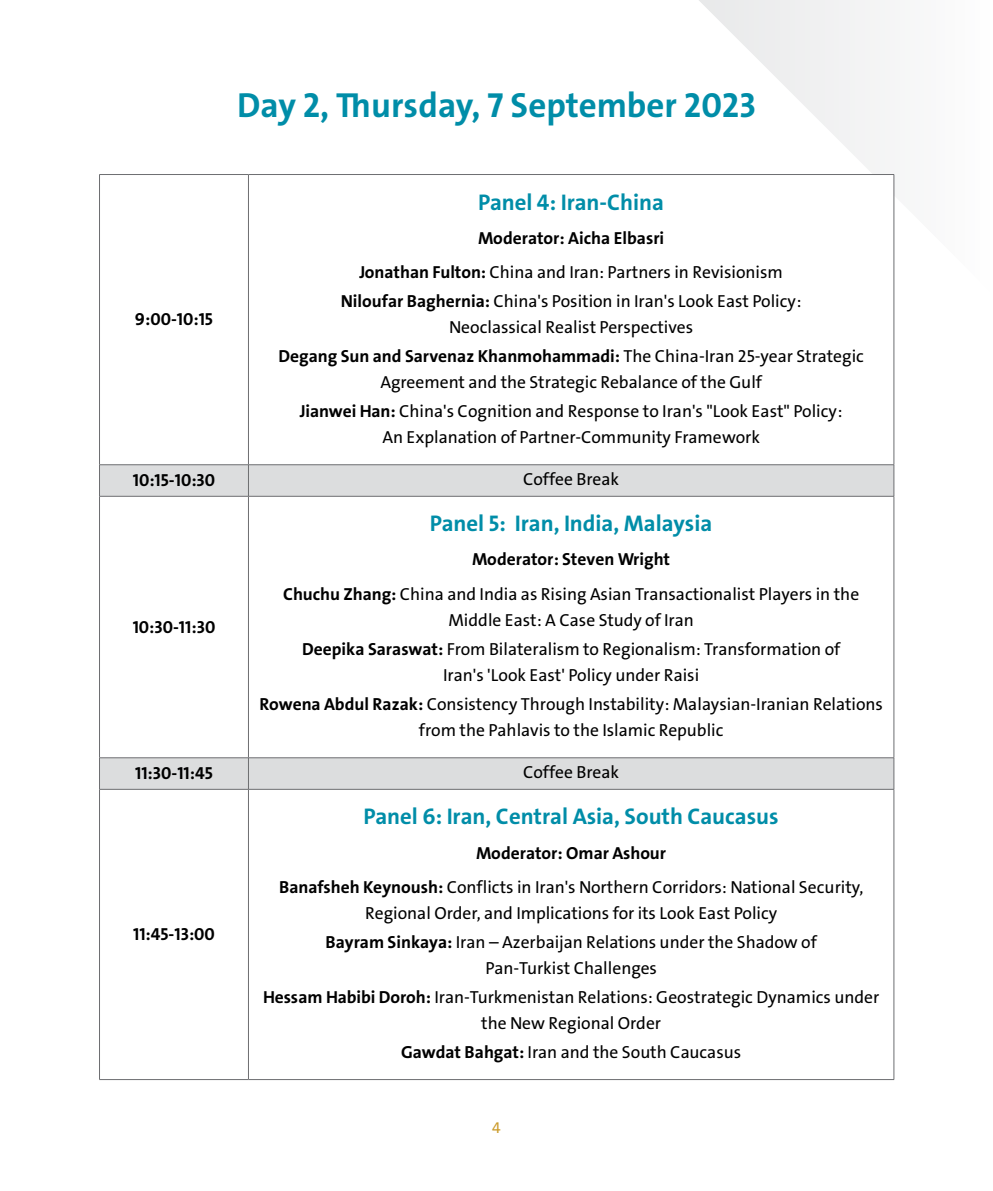
<style>
.page{position:relative;width:993px;height:1191px;background:#fff}
.page>*{position:absolute;margin:0;border:0;box-sizing:border-box;transform-origin:0 0}
.t1{font:700 35px "Bahij The Sans Arabic";color:#008da8}
.t2{font:700 22.75px "Bahij The Sans Arabic";color:#008da8}
.t3{font:17.5px/28.7px "Bahij The Sans Arabic";color:#000;text-align:center}
.t4{font:700 17.5px/34.5px "Bahij The Sans Arabic";color:#000;text-align:center}
.t5{font:15.75px "Bahij The Sans Arabic";color:#cb9b2a}
.s1{font-weight:400}
.s2{font-weight:700}
</style>
<div class="page">
<svg style="left:699px;top:0;width:196px;height:294px"></svg>
<svg style="left:699px;top:175px;width:194px;height:119px"></svg>
<svg style="left:100px;top:465px;width:793px;height:324px"></svg>
<hr style="left:99px;top:174px;width:149px;height:1px;background:#6d6e71">
<hr style="left:99px;top:175px;width:1px;height:289px;background:#6d6e71">
<hr style="left:248px;top:174px;width:645px;height:1px;background:#6d6e71">
<hr style="left:248px;top:175px;width:1px;height:289px;background:#6d6e71">
<hr style="left:893px;top:175px;width:1px;height:289px;background:#6d6e71">
<hr style="left:99px;top:464px;width:149px;height:1px;background:#6d6e71">
<hr style="left:99px;top:465px;width:1px;height:31px;background:#6d6e71">
<hr style="left:248px;top:464px;width:645px;height:1px;background:#6d6e71">
<hr style="left:248px;top:465px;width:1px;height:31px;background:#6d6e71">
<hr style="left:893px;top:465px;width:1px;height:31px;background:#6d6e71">
<hr style="left:99px;top:496px;width:149px;height:1px;background:#6d6e71">
<hr style="left:99px;top:496px;width:1px;height:261px;background:#6d6e71">
<hr style="left:248px;top:496px;width:645px;height:1px;background:#6d6e71">
<hr style="left:248px;top:496px;width:1px;height:261px;background:#6d6e71">
<hr style="left:893px;top:496px;width:1px;height:261px;background:#6d6e71">
<hr style="left:99px;top:757px;width:149px;height:1px;background:#6d6e71">
<hr style="left:99px;top:758px;width:1px;height:31px;background:#6d6e71">
<hr style="left:248px;top:757px;width:645px;height:1px;background:#6d6e71">
<hr style="left:248px;top:758px;width:1px;height:31px;background:#6d6e71">
<hr style="left:893px;top:758px;width:1px;height:31px;background:#6d6e71">
<hr style="left:99px;top:789px;width:149px;height:1px;background:#6d6e71">
<hr style="left:99px;top:789px;width:1px;height:290px;background:#6d6e71">
<hr style="left:248px;top:789px;width:645px;height:1px;background:#6d6e71">
<hr style="left:248px;top:789px;width:1px;height:290px;background:#6d6e71">
<hr style="left:893px;top:789px;width:1px;height:290px;background:#6d6e71">
<hr style="left:99px;top:1079px;width:149px;height:1px;background:#6d6e71">
<hr style="left:248px;top:1079px;width:645px;height:1px;background:#6d6e71">
<p class="t4" style="left:135px;top:302px;width:79px">9:00-10:15</p>
<h1 class="t1" style="left:237px;top:85px;width:520px">Day 2, Thursday, 7 September 2023</h1>
<h2 class="t2" style="left:478px;top:188px;width:187px">Panel 4: Iran-China</h2>
<p class="t4" style="left:359px;top:220px;width:425px">Moderator: Aicha Elbasri<br>Jonathan Fulton: <span class="s1">China and Iran: Partners in Revisionism</span></p>
<p class="t3" style="left:341px;top:288px;width:462px;line-height:26.2px"><span class="s2">Niloufar Baghernia:</span> China's Position in Iran's Look East Policy:<br>Neoclassical Realist Perspectives</p>
<p class="t3" style="left:278px;top:343px;width:586px;line-height:26.2px"><span class="s2">Degang Sun and Sarvenaz Khanmohammadi:</span> The China-Iran 25-year Strategic<br>Agreement and the Strategic Rebalance of the Gulf</p>
<p class="t3" style="left:300px;top:398px;width:544px;line-height:26.2px"><span class="s2">Jianwei Han:</span> China's Cognition and Response to Iran's "Look East" Policy:<br>An Explanation of Partner-Community Framework</p>
<p class="t4" style="left:133px;top:463px;width:84px">10:15-10:30</p>
<p class="t3" style="left:523px;top:464px;width:98px">Coffee Break</p>
<p class="t4" style="left:133px;top:609px;width:84px">10:30-11:30</p>
<h2 class="t2" style="left:430px;top:510px;width:284px">Panel 5: Iran, India, Malaysia</h2>
<p class="t3" style="left:283px;top:542px;width:577px;line-height:34.5px"><span class="s2">Moderator: Steven Wright<br>Chuchu Zhang:</span> China and India as Rising Asian Transactionalist Players in the</p>
<p class="t3" style="left:302px;top:606px;width:539px">Middle East: A Case Study of Iran<br><span class="s2">Deepika Saraswat:</span> From Bilateralism to Regionalism: Transformation of</p>
<p class="t3" style="left:259px;top:661px;width:625px">Iran's 'Look East' Policy under Raisi<br><span class="s2">Rowena Abdul Razak:</span> Consistency Through Instability: Malaysian-Iranian Relations</p>
<p class="t3" style="left:419px;top:716px;width:306px">from the Pahlavis to the Islamic Republic</p>
<p class="t4" style="left:135px;top:756px;width:79px">11:30-11:45</p>
<p class="t3" style="left:523px;top:757px;width:98px">Coffee Break</p>
<p class="t4" style="left:133px;top:917px;width:83px">11:45-13:00</p>
<h2 class="t2" style="left:363px;top:803px;width:416px">Panel 6: Iran, Central Asia, South Caucasus</h2>
<p class="t3" style="left:279px;top:835px;width:585px;line-height:34.5px"><span class="s2">Moderator: Omar Ashour<br>Banafsheh Keynoush:</span> Conflicts in Iran's Northern Corridors: National Security,</p>
<p class="t3" style="left:325px;top:899px;width:492px">Regional Order, and Implications for its Look East Policy<br><span class="s2">Bayram Sinkaya:</span> Iran – Azerbaijan Relations under the Shadow of</p>
<p class="t3" style="left:263px;top:954px;width:617px">Pan-Turkist Challenges<br><span class="s2">Hessam Habibi Doroh:</span> Iran-Turkmenistan Relations: Geostrategic Dynamics under</p>
<p class="t3" style="left:401px;top:1009px;width:341px">the New Regional Order<br><span class="s2">Gawdat Bahgat:</span> Iran and the South Caucasus</p>
<p class="t5" style="left:492px;top:1115px;width:10px">4</p>
</div>
